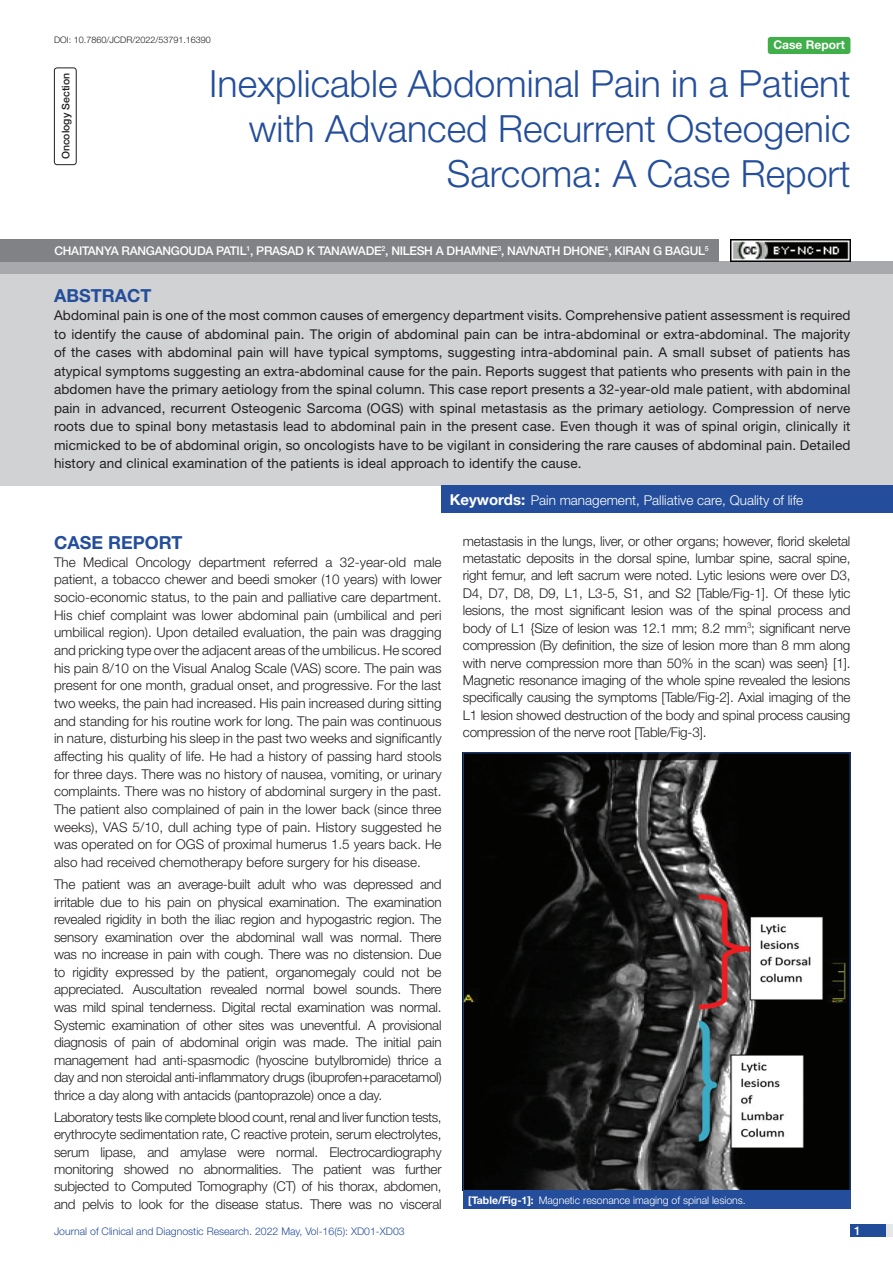
<style>
.page{position:relative;width:893px;height:1263px;background:#fff}
.page>*{position:absolute;margin:0;border:0;box-sizing:border-box;transform-origin:0 0}
.t1{font:300 37.5px/45px "Helvetica Neue";color:#244e9b;text-align:right}
.Heading{font:700 18px "Helvetica Neue";color:#244e9b}
.Abstract_head{font:700 18px "Helvetica Neue";color:#244e9b}
.Body_text{font:300 13.5px/17.7px "Helvetica Neue";letter-spacing:-.015em;color:#231f20;text-align:justify}
.Abstract_Text{font:13.5px/18.5px "Helvetica Neue";letter-spacing:.01em;color:#231f20;text-align:justify}
.Key_words{font:300 13.5px "Helvetica Neue";color:#fff}
.Author{font:500 12px "Helvetica Neue";letter-spacing:-.02em;color:#fff}
.t2{font:700 12px "Helvetica Neue";color:#fff}
.t3{font:300 10.5px "Helvetica Neue";color:#244e9b}
.TABLE_FIG{font:300 10.5px "Helvetica Neue";color:#fff}
.section{font:500 10.5px "Helvetica Neue";color:#231f20}
.DOI{font:300 9px "Helvetica Neue";color:#231f20}
.s1{font-weight:700;font-size:15px}
.s2{font-weight:700}
</style>
<div class="page">
<div style="left:850px;top:1224px;width:43px;height:13px;background:#e6e7e9"></div>
<div style="left:850px;top:1224px;width:35px;height:13px;background:#214c99"></div>
<div style="left:768px;top:37px;width:82px;height:17px;background:#40ae49;border-radius:3px"></div>
<div style="left:54px;top:68px;width:23px;height:97px;border:1px solid #231f20;border-radius:3px"></div>
<div style="left:0;top:262px;width:893px;height:12px;background:#a8a9ad"></div>
<div style="left:0;top:239px;width:718px;height:23px;background:#808285"></div>
<div style="left:0;top:274px;width:893px;height:211px;background:#d1d2d4"></div>
<div style="left:442px;top:485px;width:451px;height:28px;background:#244e9b"></div>
<img style="left:465px;top:754px;width:383px;height:435px">
<div style="left:463px;top:1190px;width:387px;height:19px;background:#244e9b"></div>
<img style="left:730px;top:239px;width:120px;height:23px">
<p class="DOI" style="left:54px;top:35px;width:158px">DOI: 10.7860/JCDR/2022/53791.16390</p>
<p class="t2" style="left:773px;top:37px;width:73px">Case Report</p>
<p class="section" style="left:59px;top:159px;width:88px;rotate:-90deg">ONCOLOGY SECTION</p>
<p class="t1" style="left:209px;top:60px;width:643px">Inexplicable Abdominal Pain in a Patient with Advanced Recurrent Osteogenic<br>Sarcoma: A Case Report</p>
<p class="Author" style="left:54px;top:244px;width:656px">CHAITANYA RANGANGO UDA PATIL<sup>1</sup>, PRASAD K TANAWADE<sup>2</sup>, NILESH A DHAMNE<sup>3</sup>, NAVNATH DHO NE<sup>4</sup>, KIRAN G BAGUL<sup>5</sup></p>
<p class="Abstract_head" style="left:54px;top:284px;width:99px">ABSTRACT</p>
<p class="Abstract_Text" style="left:54px;top:306px;width:798px">Abdominal pain is one of the most common causes of emergency department visits. Comprehensive patient assessment is required to identify the cause of abdominal pain. The origin of abdominal pain can be intra-abdominal or extra-abdominal. The majority of the cases with abdominal pain will have typical symptoms, suggesting intra-abdominal pain. A small subset of patients has atypical symptoms suggesting an extra-abdominal cause for the pain. Reports suggest that patients who presents with pain in the abdomen have the primary aetiology from the spinal column. This case report presents a 32-year-old male patient, with abdominal pain in advanced, recurrent Osteogenic Sarcoma (OGS) with spinal metastasis as the primary aetiology. Compression of nerve roots due to spinal bony metastasis lead to abdominal pain in the present case. Even though it was of spinal origin, clinically it micmicked to be of abdominal origin, so oncologists have to be vigilant in considering the rare causes of abdominal pain. Detailed history and clinical examination of the patients is ideal approach to identify the cause.</p>
<p class="Key_words" style="left:450px;top:492px;width:355px"><span class="s1">Keywords:</span> Pain management, Palliative care, Quality of life</p>
<p class="Heading" style="left:54px;top:531px;width:130px">CASE REPORT</p>
<p class="Body_text" style="left:54px;top:553px;width:389px">The Medical Oncology department referred a 32-year-old male patient, a tobacco chewer and beedi smoker (10 years) with lower socio-economic status, to the pain and palliative care department.<br>His chief complaint was lower abdominal pain (umbilical and peri umbilical region). Upon detailed evaluation, the pain was dragging and pricking type over the adjacent areas of the umbilicus. He scored his pain 8/10 on the Visual Analog Scale (VAS) score. The pain was present for one month, gradual onset, and progressive. For the last two weeks, the pain had increased. His pain increased during sitting and standing for his routine work for long. The pain was continuous in nature, disturbing his sleep in the past two weeks and significantly affecting his quality of life. He had a history of passing hard stools for three days. There was no history of nausea, vomiting, or urinary complaints. There was no history of abdominal surgery in the past.<br>The patient also complained of pain in the lower back (since three weeks), VAS 5/10, dull aching type of pain. History suggested he was operated on for OGS of proximal humerus 1.5 years back. He also had received chemotherapy before surgery for his disease.</p>
<p class="Body_text" style="left:54px;top:875px;width:389px">The patient was an average-built adult who was depressed and irritable due to his pain on physical examination. The examination revealed rigidity in both the iliac region and hypogastric region. The sensory examination over the abdominal wall was normal. There was no increase in pain with cough. There was no distension. Due to rigidity expressed by the patient, organomegaly could not be appreciated. Auscultation revealed normal bowel sounds. There was mild spinal tenderness. Digital rectal examination was normal.<br>Systemic examination of other sites was uneventful. A provisional diagnosis of pain of abdominal origin was made. The initial pain management had anti-spasmodic (hyoscine butylbromide) thrice a day and non steroidal anti-inflammatory drugs (ibuprofen+paracetamol) thrice a day along with antacids (pantoprazole) once a day.</p>
<p class="Body_text" style="left:54px;top:1108px;width:389px">Laboratory tests like complete blood count, renal and liver function tests, erythrocyte sedimentation rate, C reactive protein, serum electrolytes, serum lipase, and amylase were normal. Electrocardiography monitoring showed no abnormalities. The patient was further subjected to Computed Tomography (CT) of his thorax, abdomen, and pelvis to look for the disease status. There was no visceral</p>
<p class="Body_text" style="left:463px;top:532px;width:389px">metastasis in the lungs, liver, or other organs; however, florid skeletal metastatic deposits in the dorsal spine, lumbar spine, sacral spine, right femur, and left sacrum were noted. Lytic lesions were over D3, D4, D7, D8, D9, L1, L3-5, S1, and S2 [Table/Fig-1]. Of these lytic lesions, the most significant lesion was of the spinal process and body of L1 {Size of lesion was 12.1 mm; 8.2 mm<sup>3</sup>; significant nerve compression (By definition, the size of lesion more than 8 mm along with nerve compression more than 50% in the scan) was seen} [1].<br>Magnetic resonance imaging of the whole spine revealed the lesions specifically causing the symptoms [Table/Fig-2]. Axial imaging of the L1 lesion showed destruction of the body and spinal process causing compression of the nerve root [Table/Fig-3].</p>
<p class="TABLE_FIG" style="left:468px;top:1193px;width:279px"><span class="s2">[Table/Fig-1]:</span> Magnetic resonance imaging of spinal lesions.</p>
<p class="t3" style="left:54px;top:1225px;width:352px">Journal of Clinical and Diagnostic Research. 2022 May, Vol-16(5): XD01-XD03</p>
<p class="Author" style="left:854px;top:1223px;width:8px">1</p>
</div>
